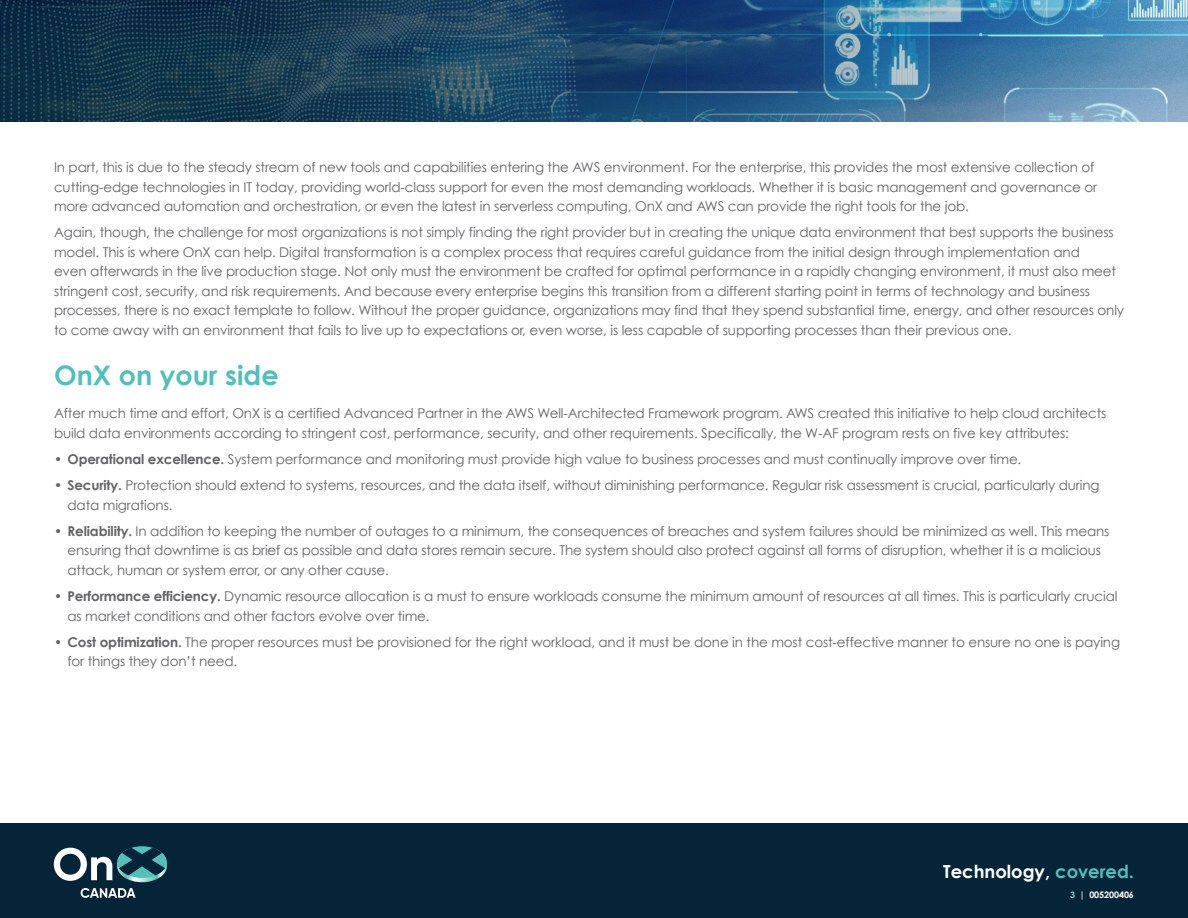
<style>
.page{position:relative;width:1188px;height:918px;background:#fff}
.page>*{position:absolute;margin:0;border:0;box-sizing:border-box;transform-origin:0 0}
.headers{font:700 27px "Century Gothic";color:#4fc1ba}
.t1{font:700 18px "Century Gothic";color:#fff}
.body_copy{font:13.5px/19.5px "Century Gothic";letter-spacing:-.01em;color:#636366}
.t2{font:700 9px "Century Gothic";letter-spacing:-.01em;color:#fff}
.s1{font-weight:700}
.s2{color:#4fc1ba}
.s3{color:#81ceca}
</style>
<div class="page">
<div style="left:0;top:824px;width:1188px;height:94px;background:#052438"></div>
<svg style="left:117px;top:846px;width:50px;height:32px"></svg>
<svg style="left:54px;top:848px;width:113px;height:34px"></svg>
<svg style="left:81px;top:888px;width:55px;height:10px"></svg>
<img style="left:0;top:0;width:1188px;height:122px">
<p class="body_copy" style="left:54px;top:157px;width:1045px">In part, this is due to the steady stream of new tools and capabilities entering the AWS environment. For the enterprise, this provides the most extensive collection of cutting-edge technologies in IT today, providing world-class support for even the most demanding workloads. Whether it is basic management and governance or more advanced automation and orchestration, or even the latest in serverless computing, OnX and AWS can provide the right tools for the job.</p>
<p class="body_copy" style="left:54px;top:223px;width:1072px">Again, though, the challenge for most organizations is not simply finding the right provider but in creating the unique data environment that best supports the business model. This is where OnX can help. Digital transformation is a complex process that requires careful guidance from the initial design through implementation and<br>even afterwards in the live production stage. Not only must the environment be crafted for optimal performance in a rapidly changing environment, it must also meet stringent cost, security, and risk requirements. And because every enterprise begins this transition from a different starting point in terms of technology and business processes, there is no exact template to follow. Without the proper guidance, organizations may find that they spend substantial time, energy, and other resources only to come away with an environment that fails to live up to expectations or, even worse, is less capable of supporting processes than their previous one.</p>
<p class="headers" style="left:54px;top:358px;width:226px">OnX on your side</p>
<p class="body_copy" style="left:54px;top:403px;width:1054px">After much time and effort, OnX is a certified Advanced Partner in the AWS Well-Architected Framework program. AWS created this initiative to help cloud architects build data environments according to stringent cost, performance, security, and other requirements. Specifically, the W-AF program rests on five key attributes:</p>
<p class="body_copy" style="left:54px;top:449px;width:969px">• <span class="s1">Operational excellence.</span> System performance and monitoring must provide high value to business processes and must continually improve over time.</p>
<p class="body_copy" style="left:68px;top:475px;width:1034px;text-indent:-14px">• <span class="s1">Security.</span> Protection should extend to systems, resources, and the data itself, without diminishing performance. Regular risk assessment is crucial, particularly during data migrations.</p>
<p class="body_copy" style="left:68px;top:521px;width:1044px;text-indent:-14px">• <span class="s1">Reliability.</span> In addition to keeping the number of outages to a minimum, the consequences of breaches and system failures should be minimized as well. This means ensuring that downtime is as brief as possible and data stores remain secure. The system should also protect against all forms of disruption, whether it is a malicious attack, human or system error, or any other cause.</p>
<p class="body_copy" style="left:68px;top:586px;width:1052px;text-indent:-14px">• <span class="s1">Performance efficiency.</span> Dynamic resource allocation is a must to ensure workloads consume the minimum amount of resources at all times. This is particularly crucial as market conditions and other factors evolve over time.</p>
<p class="body_copy" style="left:68px;top:632px;width:1054px;text-indent:-14px">• <span class="s1">Cost optimization.</span> The proper resources must be provisioned for the right workload, and it must be done in the most cost-effective manner to ensure no one is paying for things they don’t need.</p>
<h2 class="t1" style="left:943px;top:860px;width:192px">Technology, <span class="s2">covered.</span></h2>
<p class="t2" style="left:1070px;top:889px;width:65px"><span class="s3">3</span> | 005200406</p>
</div>
